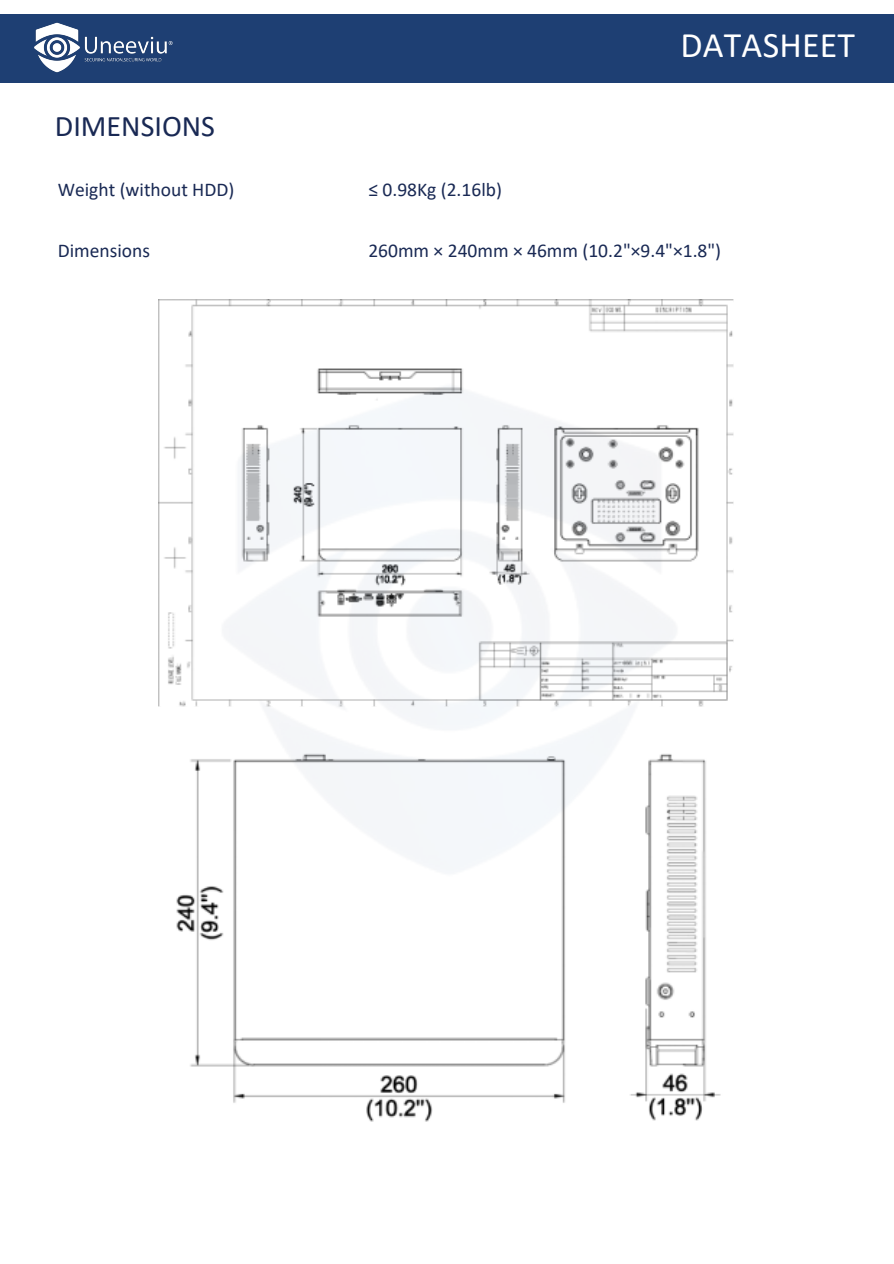
<style>
.page{position:relative;width:894px;height:1264px;background:#fff}
.page>*{position:absolute;margin:0;border:0;box-sizing:border-box;transform-origin:0 0}
.t1{font:36px "Calibri";letter-spacing:.005em;color:#fff}
.t2{font:30px "Calibri";color:#192954}
.t3{font:19.5px "Calibri";color:#192954}
</style>
<div class="page">
<img style="left:158px;top:300px;width:576px;height:407px">
<img style="left:176px;top:759px;width:545px;height:363px">
<img style="left:204px;top:364px;width:485px;height:535px">
<div style="left:0;top:14px;width:893px;height:69px;background:#1e3f73"></div>
<img style="left:34px;top:22px;width:139px;height:51px">
<h1 class="t2" style="left:55px;top:113px;width:161px">DIMENSIONS</h1>
<p class="t3" style="left:58px;top:181px;width:178px">Weight (without HDD)</p>
<p class="t3" style="left:368px;top:181px;width:135px">≤ 0.98Kg (2.16lb)</p>
<p class="t1" style="left:680px;top:30px;width:176px">DATASHEET</p>
<p class="t3" style="left:58px;top:242px;width:94px">Dimensions</p>
<p class="t3" style="left:368px;top:242px;width:354px">260mm × 240mm × 46mm (10.2"×9.4"×1.8")</p>
</div>
